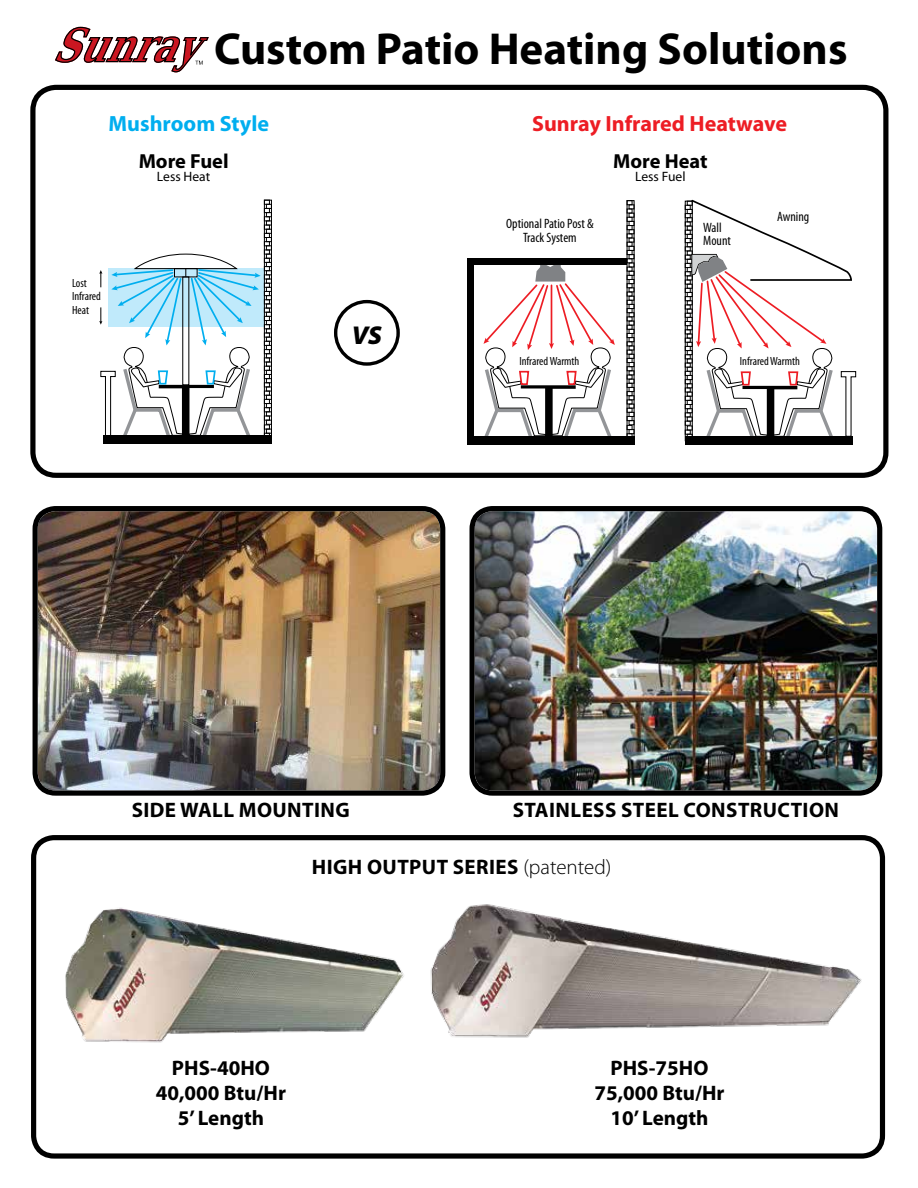
<style>
.page{position:relative;width:918px;height:1188px;background:#fff}
.page>*{position:absolute;margin:0;border:0;box-sizing:border-box;transform-origin:0 0}
.t1{font:700 45px "Myriad Pro";color:#000}
.t2{font:italic 900 25.95px "Myriad Pro";color:#000}
.t3{font:700 22.05px "Myriad Pro";color:#ed1d24}
.t4{font:700 22.05px "Myriad Pro";color:#00aeef}
.t5{font:700 21px "Myriad Pro";letter-spacing:.02em;color:#000}
.t6{font:700 21px/25.2px "Myriad Pro";color:#000;text-align:center}
.t7{font:300 21px "Myriad Pro";color:#000}
.t8{font:700 20.4px "Myriad Pro";color:#000}
.t9{font:condensed 13.5px/13.5px "Myriad Pro";color:#000;text-align:center}
.t10{font:13.5px "Myriad Pro";color:#000}
.t11{font:condensed 11.85px/13.6px "Myriad Pro";color:#000}
</style>
<div class="page">
<div style="left:31px;top:835px;width:853px;height:324px;border:5px solid #000;border-radius:21px"></div>
<div style="left:103px;top:435px;width:168px;height:9px;background:#000"></div>
<svg style="left:99px;top:200px;width:172px;height:235px"></svg>
<svg style="left:628px;top:202px;width:4px;height:234px"></svg>
<div style="left:626px;top:200px;width:8px;height:240px;border:1px solid #000"></div>
<div style="left:685px;top:436px;width:167px;height:9px;background:#000"></div>
<div style="left:467px;top:436px;width:167px;height:8px;background:#000"></div>
<div style="left:467px;top:259px;width:7px;height:177px;background:#000"></div>
<div style="left:467px;top:259px;width:159px;height:6px;background:#000"></div>
<svg style="left:483px;top:265px;width:131px;height:171px"></svg>
<svg style="left:684px;top:199px;width:171px;height:243px"></svg>
<svg style="left:334px;top:300px;width:65px;height:66px"></svg>
<div style="left:30px;top:85px;width:858px;height:393px;border:5px solid #000;border-radius:23px"></div>
<svg style="left:55px;top:27px;width:154px;height:45px"></svg>
<img style="left:38px;top:511px;width:402px;height:279px">
<div style="left:33px;top:506px;width:412px;height:290px;border:5px solid #000;border-radius:21px"></div>
<img style="left:475px;top:512px;width:401px;height:278px">
<div style="left:469px;top:506px;width:413px;height:290px;border:5px solid #000;border-radius:21px"></div>
<img style="left:65px;top:907px;width:339px;height:136px">
<img style="left:430px;top:904px;width:432px;height:134px">
<h1 class="t1" style="left:214px;top:19px;width:634px">Custom Patio Heating Solutions</h1>
<p class="t4" style="left:108px;top:109px;width:162px">Mushroom Style</p>
<p class="t8" style="left:139px;top:147px;width:91px">More Fuel</p>
<p class="t10" style="left:157px;top:168px;width:55px">Less Heat</p>
<p class="t11" style="left:72px;top:276px;width:30px">Lost<br>Infrared<br>Heat</p>
<p class="t2" style="left:351px;top:321px;width:32px">VS</p>
<p class="t3" style="left:532px;top:109px;width:256px">Sunray Infrared Heatwave</p>
<p class="t9" style="left:506px;top:217px;width:89px">Optional Patio Post &amp;<br>Track System</p>
<p class="t8" style="left:613px;top:147px;width:96px">More Heat</p>
<p class="t10" style="left:635px;top:168px;width:52px">Less Fuel</p>
<p class="t9" style="left:703px;top:220px;width:29px;text-align:left">Wall<br>Mount</p>
<p class="t9" style="left:776px;top:210px;width:34px">Awning</p>
<p class="t11" style="left:519px;top:354px;width:62px">Infrared Warmth</p>
<p class="t11" style="left:739px;top:354px;width:62px">Infrared Warmth</p>
<p class="t5" style="left:132px;top:796px;width:219px">Side Wall Mounting</p>
<p class="t5" style="left:512px;top:796px;width:81px">stainless</p>
<p class="t5" style="left:621px;top:796px;width:219px">steel construction</p>
<p class="t5" style="left:312px;top:853px;width:164px">High Output Series</p>
<p class="t7" style="left:523px;top:855px;width:90px">(patented)</p>
<p class="t6" style="left:156px;top:1055px;width:132px">PHS-40HO<br>40,000 Btu/Hr<br>5’ Length</p>
<p class="t6" style="left:594px;top:1055px;width:132px">PHS-75HO<br>75,000 Btu/Hr<br>10’ Length</p>
</div>
